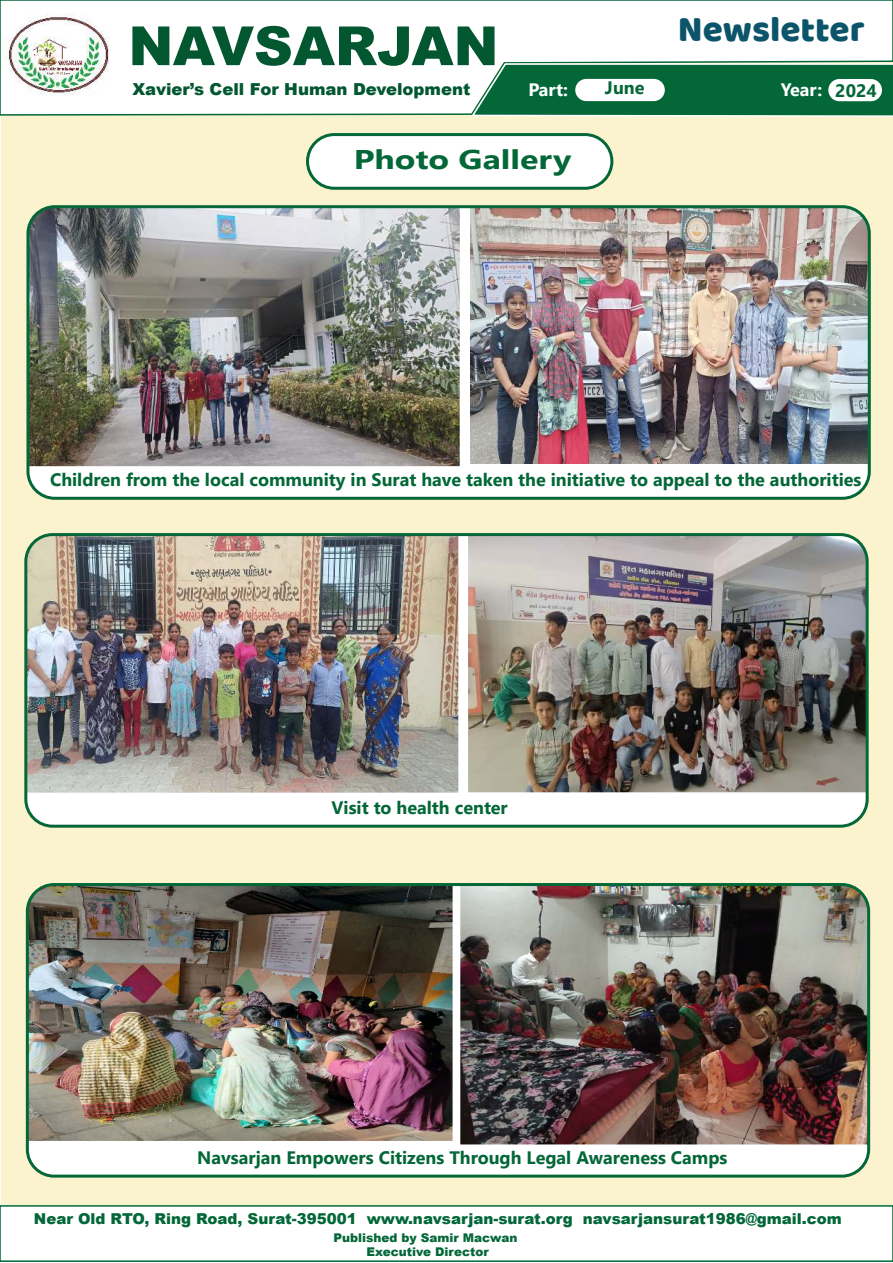
<style>
.page{position:relative;width:893px;height:1263px;background:#fff}
.page>*{position:absolute;margin:0;border:0;box-sizing:border-box;transform-origin:0 0}
.t1{font:900 54px "Arial";color:#025730}
.t2{font:36.75px "Baloo Bhai";color:#0b5469}
.t3{font:700 27px "Nirmala UI";color:#036738;scale:1.25 1}
.t4{font:700 18px "Nirmala UI";color:#036738}
.t5{font:700 18px "Nirmala UI";color:#fff}
.t6{font:900 16.5px "Arial";color:#025730}
.t7{font:900 15px "Arial";color:#036738}
.t8{font:900 12px/14.4px "Arial";color:#036738;text-align:center}
.s1{color:#036738}
</style>
<div class="page">
<div style="left:2px;top:6px;width:891px;height:1246px;background:#faf3ce"></div>
<div style="left:0;top:0;width:893px;height:116px;background:#fff"></div>
<img style="left:110px;top:13px;width:9px;height:82px">
<div style="left:0;top:1206px;width:893px;height:55px;background:#fff"></div>
<div style="left:0;top:1205px;width:893px;height:57px;border:2px solid #036738"></div>
<svg style="left:470px;top:63px;width:423px;height:54px;background:#237a50"></svg>
<div style="left:575px;top:79px;width:90px;height:22px;background:#fff;border-radius:11px"></div>
<div style="left:828px;top:79px;width:54px;height:22px;background:#fff;border-radius:11px"></div>
<div style="left:308px;top:135px;width:304px;height:53px;background:#fff;border-radius:27px"></div>
<div style="left:306px;top:133px;width:307px;height:57px;border:3px solid #036738;border-radius:27px"></div>
<div style="left:28px;top:207px;width:841px;height:291px;background:#fff;border-radius:27px"></div>
<img style="left:30px;top:209px;width:430px;height:257px">
<img style="left:470px;top:209px;width:397px;height:255px">
<div style="left:26px;top:205px;width:845px;height:295px;border:3px solid #036738;border-radius:27px"></div>
<div style="left:26px;top:535px;width:841px;height:291px;background:#fff;border-radius:27px"></div>
<img style="left:28px;top:537px;width:430px;height:256px">
<img style="left:468px;top:537px;width:397px;height:255px">
<div style="left:24px;top:533px;width:845px;height:295px;border:3px solid #036738;border-radius:27px"></div>
<img style="left:4px;top:13px;width:106px;height:82px">
<div style="left:27px;top:884px;width:842px;height:292px;background:#fff;border-radius:27px"></div>
<img style="left:28px;top:887px;width:425px;height:254px">
<img style="left:460px;top:887px;width:408px;height:257px">
<div style="left:26px;top:883px;width:844px;height:294px;border:3px solid #036738;border-radius:27px"></div>
<h1 class="t1" style="left:128px;top:26px;width:372px">NAVSARJAN</h1>
<p class="t6" style="left:132px;top:83px;width:339px">Xavier’s Cell For Human Development</p>
<h2 class="t2" style="left:678px;top:7px;width:188px">Newsletter</h2>
<p class="t5" style="left:528px;top:82px;width:41px">Part:</p>
<p class="t4" style="left:605px;top:81px;width:41px">June</p>
<p class="t5" style="left:781px;top:82px;width:97px">Year: <span class="s1">2024</span></p>
<h3 class="t3" style="left:354px;top:149px;width:176px">Photo Gallery</h3>
<p class="t4" style="left:50px;top:472px;width:813px">Children from the local community in Surat have taken the initiative to appeal to the authorities</p>
<p class="t4" style="left:332px;top:800px;width:178px">Visit to health center</p>
<p class="t4" style="left:197px;top:1150px;width:532px">Navsarjan Empowers Citizens Through Legal Awareness Camps</p>
<p class="t7" style="left:34px;top:1213px;width:809px">Near Old RTO, Ring Road, Surat-395001 www.navsarjan-surat.org navsarjansurat1986@gmail.com</p>
<p class="t8" style="left:334px;top:1232px;width:185px">Published by Samir Macwan<br>Executive Director</p>
</div>
